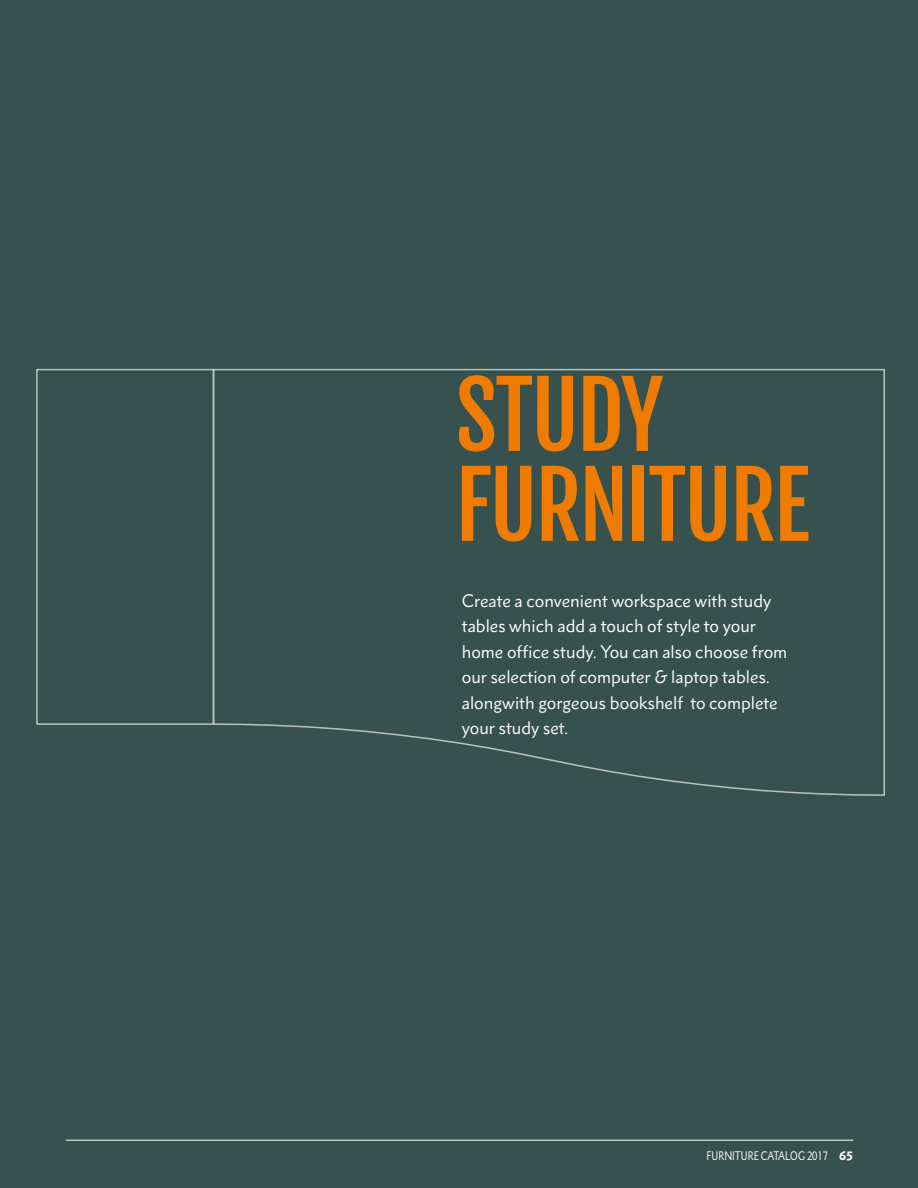
<style>
.page{position:relative;width:918px;height:1188px;background:#37514e}
.page>*{position:absolute;margin:0;border:0;box-sizing:border-box;transform-origin:0 0}
.t1{font:90px/90px "Fjalla One";letter-spacing:-.025em;color:#ef7c00}
.t2{font:16.5px/25.5px "Metro Nova Pro";color:#fff}
.t3{font:condensed 11.25px "Metro Nova Pro";color:#fff}
.s1{font-weight:900;font-stretch:normal}
</style>
<div class="page">
<svg style="left:36px;top:368px;width:849px;height:428px"></svg>
<hr style="left:66px;top:1140px;width:787px;height:1px;background:#fff">
<h1 class="t1" style="left:455px;top:371px;width:356px">STUDY<br>FURNITURE</h1>
<p class="t2" style="left:462px;top:588px;width:327px">Create a convenient workspace with study tables which add a touch of style to your home office study. You can also choose from our selection of computer &amp; laptop tables. alongwith gorgeous bookshelf to complete your study set.</p>
<p class="t3" style="left:707px;top:1149px;width:148px">FURNITURE CATALOG 2017 <span class="s1">65</span></p>
</div>
